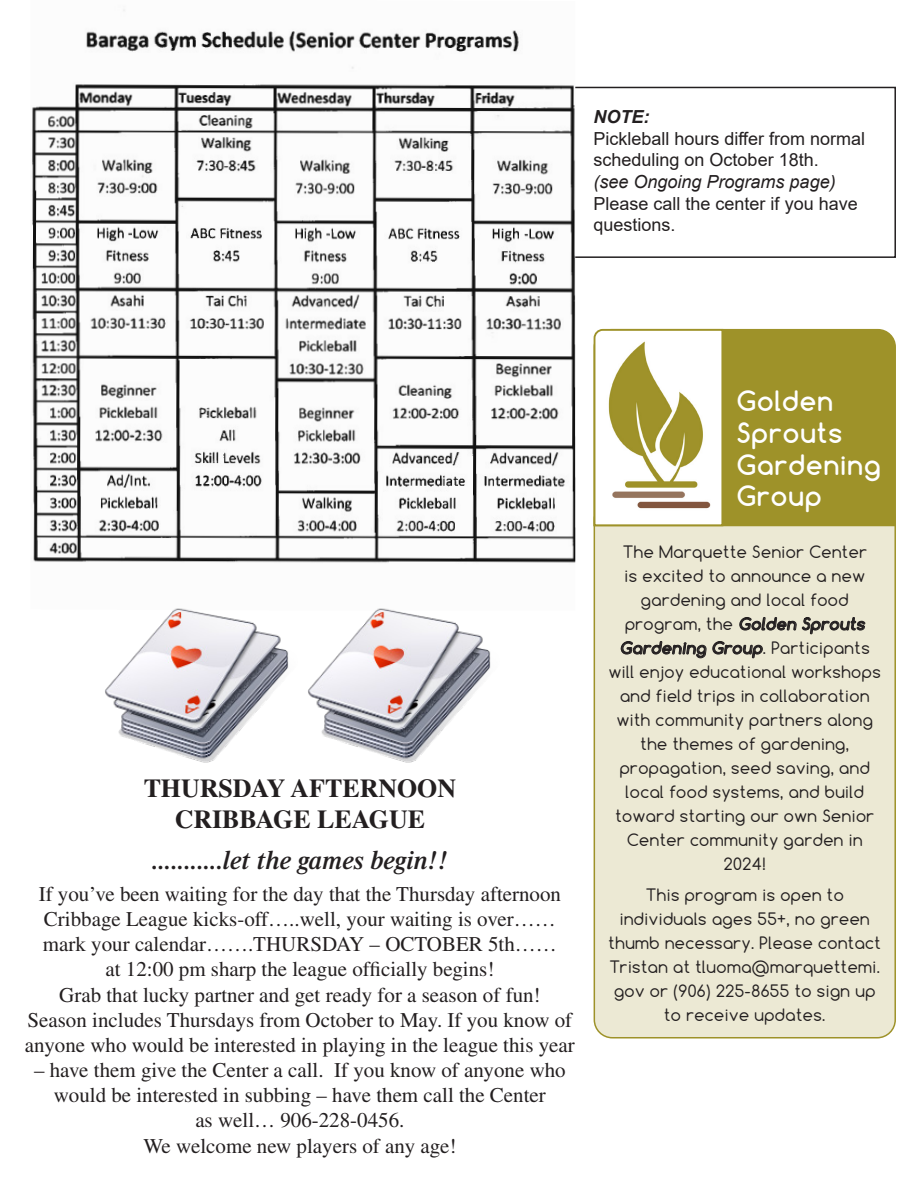
<style>
.page{position:relative;width:918px;height:1188px;background:#fff}
.page>*{position:absolute;margin:0;border:0;box-sizing:border-box;transform-origin:0 0}
.t1{font:700 26.55px/31.8px "Comfortaa";letter-spacing:.04em;color:#fff}
.t2{font:700 25.95px/31px "Times LT Std";color:#231f20;text-align:center}
.t3{font:italic 600 25.95px "Times LT Std";color:#231f20}
.t4{font:21px/25.2px "Times LT Std";color:#231f20;text-align:center}
.t5{font:18px/21.6px "Arial";color:#231f20}
.t6{font:italic 18px "Arial";color:#231f20}
.t7{font:italic 700 18px "Arial";color:#231f20}
.t8{font:16.2px/24px "Comfortaa";letter-spacing:.03em;color:#231f20;text-align:center}
.s1{font-weight:700}
</style>
<div class="page">
<div style="left:553px;top:87px;width:343px;height:171px;border:2px solid #231f20"></div>
<img style="left:32px;top:9px;width:543px;height:554px">
<div style="left:594px;top:501px;width:301px;height:537px;background:#ece9d4;border-radius:18px"></div>
<div style="left:594px;top:501px;width:302px;height:537px;border:2px solid #9e9229;border-radius:18px"></div>
<div style="left:724px;top:329px;width:172px;height:197px;background:#9e9229"></div>
<svg style="left:593px;top:328px;width:131px;height:199px"></svg>
<img style="left:105px;top:608px;width:184px;height:155px">
<img style="left:308px;top:608px;width:183px;height:155px">
<p class="t7" style="left:594px;top:105px;width:57px">NOTE:</p>
<p class="t5" style="left:594px;top:127px;width:273px">Pickleball hours differ from normal scheduling on October 18th.</p>
<p class="t6" style="left:594px;top:170px;width:244px">(see Ongoing Programs page)</p>
<p class="t5" style="left:594px;top:192px;width:266px">Please call the center if you have questions.</p>
<p class="t2" style="left:144px;top:772px;width:314px">THURSDAY AFTERNOON<br>CRIBBAGE LEAGUE</p>
<p class="t3" style="left:152px;top:845px;width:298px">...........let the games begin!!</p>
<p class="t4" style="left:25px;top:881px;width:552px">If you’ve been waiting for the day that the Thursday afternoon Cribbage League kicks-off…..well, your waiting is over…… mark your calendar…….THURSDAY – OCTOBER 5th……<br>at 12:00 pm sharp the league officially begins!<br>Grab that lucky partner and get ready for a season of fun!<br>Season includes Thursdays from October to May. If you know of anyone who would be interested in playing in the league this year</p>
<p class="t4" style="left:34px;top:1057px;width:533px">– have them give the Center a call. If you know of anyone who would be interested in subbing – have them call the Center<br>as well… 906-228-0456.<br>We welcome new players of any age!</p>
<p class="t1" style="left:737px;top:385px;width:145px">Golden<br>Sprouts<br>Gardening<br>Group</p>
<p class="t8" style="left:609px;top:540px;width:274px">The Marquette Senior Center<br>is excited to announce a new gardening and local food<br>p r o g r a m , t h e <span class="s1">Golden Sprouts<br>Gardening Group</span>. P a r t i c i p a n t s will enjoy educational workshops and field trips in collaboration with community partners along the themes of gardening, propagation, seed saving, and local food systems, and build toward starting our own Senior<br>Center community garden in<br>2024!</p>
<p class="t8" style="left:609px;top:882px;width:274px">This program is open to individuals ages 55+, no green thumb necessary. Please contact<br>Tristan at tluoma@marquettemi. gov or (906) 225-8655 to sign up to receive updates.</p>
</div>
